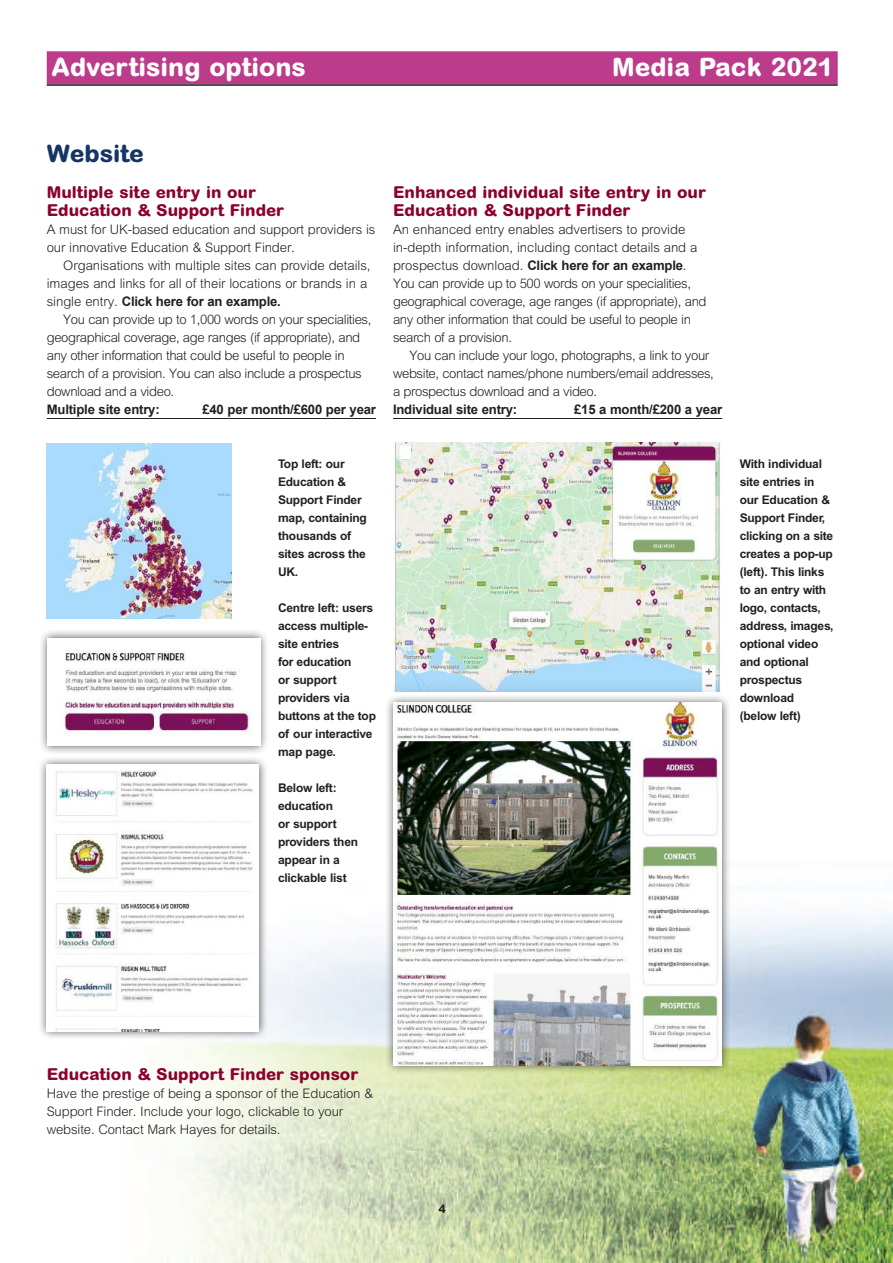
<style>
.page{position:relative;width:893px;height:1263px;background:#fff}
.page>*{position:absolute;margin:0;border:0;box-sizing:border-box;transform-origin:0 0}
.t1{font:800 25.5px "Arial Rounded MT";color:#fff}
.t2{font:800 24px "Arial Rounded MT";letter-spacing:-.005em;color:#163565}
.t3{font:800 16.5px/18px "Arial Rounded MT";color:#8b012f}
.t4{font:300 13.2px/18px "Arial";letter-spacing:-.03em;color:#231f20}
.t5{font:300 13.2px/18px "Arial";letter-spacing:-.01em;color:#231f20}
.t6{font:300 13.2px/18px "Arial";letter-spacing:-.005em;color:#231f20}
.t7{font:700 13.2px "Arial";letter-spacing:-.015em;color:#231f20}
.t8{font:700 12px/18px "Arial";letter-spacing:-.02em;color:#231f20}
.t9{font:800 12px "Arial Rounded MT";color:#231f20}
.s1{font-weight:700}
</style>
<div class="page">
<img style="left:180px;top:915px;width:713px;height:348px">
<hr style="left:47px;top:418px;width:329px;height:1px;background:#231f20">
<div style="left:47px;top:51px;width:791px;height:33px;background:#bc3c8b"></div>
<hr style="left:47px;top:84px;width:791px;height:2px;background:#231f20">
<img style="left:47px;top:443px;width:184px;height:175px">
<div style="left:38px;top:629px;width:231px;height:126px;background:#231f20;opacity:.75"></div>
<img style="left:47px;top:638px;width:213px;height:108px">
<hr style="left:393px;top:418px;width:329px;height:1px;background:#231f20">
<img style="left:393px;top:443px;width:328px;height:248px">
<div style="left:384px;top:694px;width:347px;height:380px;background:#231f20;opacity:.75"></div>
<img style="left:393px;top:703px;width:329px;height:362px">
<div style="left:38px;top:755px;width:230px;height:286px;background:#231f20;opacity:.75"></div>
<img style="left:47px;top:764px;width:212px;height:267px">
<h1 class="t1" style="left:51px;top:52px;width:256px">Advertising options</h1>
<h1 class="t1" style="left:612px;top:52px;width:223px">Media Pack 2021</h1>
<h2 class="t2" style="left:47px;top:139px;width:99px">Website</h2>
<p class="t3" style="left:47px;top:183px;width:239px">Multiple site entry in our<br>Education &amp; Support Finder</p>
<p class="t5" style="left:47px;top:220px;width:330px">A must for UK-based education and support providers is our innovative Education &amp; Support Finder.</p>
<p class="t6" style="left:47px;top:256px;width:325px;text-indent:16px">Organisations with multiple sites can provide details, images and links for all of their locations or brands in a single entry. <span class="s1">Click here for an example.</span></p>
<p class="t4" style="left:47px;top:310px;width:326px;text-indent:17px">You can provide up to 1,000 words on your specialities, geographical coverage, age ranges (if appropriate), and any other information that could be useful to people in search of a provision. You can also include a prospectus download and a video.</p>
<p class="t7" style="left:47px;top:402px;width:114px">Multiple site entry:</p>
<p class="t7" style="left:202px;top:402px;width:175px">£40 per month/£600 per year</p>
<p class="t3" style="left:393px;top:183px;width:315px">Enhanced individual site entry in our<br>Education &amp; Support Finder</p>
<p class="t4" style="left:393px;top:220px;width:315px">An enhanced entry enables advertisers to provide in-depth information, including contact details and a prospectus download. <span class="s1">Click here for an example</span>.<br>You can provide up to 500 words on your specialities, geographical coverage, age ranges (if appropriate), and any other information that could be useful to people in search of a provision.</p>
<p class="t4" style="left:393px;top:346px;width:322px;text-indent:16px">You can include your logo, photographs, a link to your website, contact names/phone numbers/email addresses, a prospectus download and a video.</p>
<p class="t7" style="left:393px;top:402px;width:126px">Individual site entry:</p>
<p class="t7" style="left:574px;top:402px;width:150px">£15 a month/£200 a year</p>
<p class="t8" style="left:278px;top:455px;width:90px">Top left: our<br>Education &amp;<br>Support Finder map, containing thousands of sites across the<br>UK.</p>
<p class="t8" style="left:278px;top:599px;width:99px">Centre left: users access multiple&shy;site entries<br>for education<br>or support providers via buttons at the top of our interactive map page.</p>
<p class="t8" style="left:278px;top:779px;width:82px">Below left: education<br>or support providers then appear in a clickable list</p>
<p class="t8" style="left:740px;top:455px;width:95px">With individual site entries in our Education &amp;<br>Support Finder, clicking on a site creates a pop-up (left). This links to an entry with logo, contacts, address, images, optional video and optional prospectus download (below left)</p>
<p class="t3" style="left:47px;top:1065px;width:313px">Education &amp; Support Finder sponsor</p>
<p class="t5" style="left:47px;top:1084px;width:328px">Have the prestige of being a sponsor of the Education &amp;<br>Support Finder. Include your logo, clickable to your website. Contact Mark Hayes for details.</p>
<p class="t9" style="left:439px;top:1201px;width:9px">4</p>
</div>
